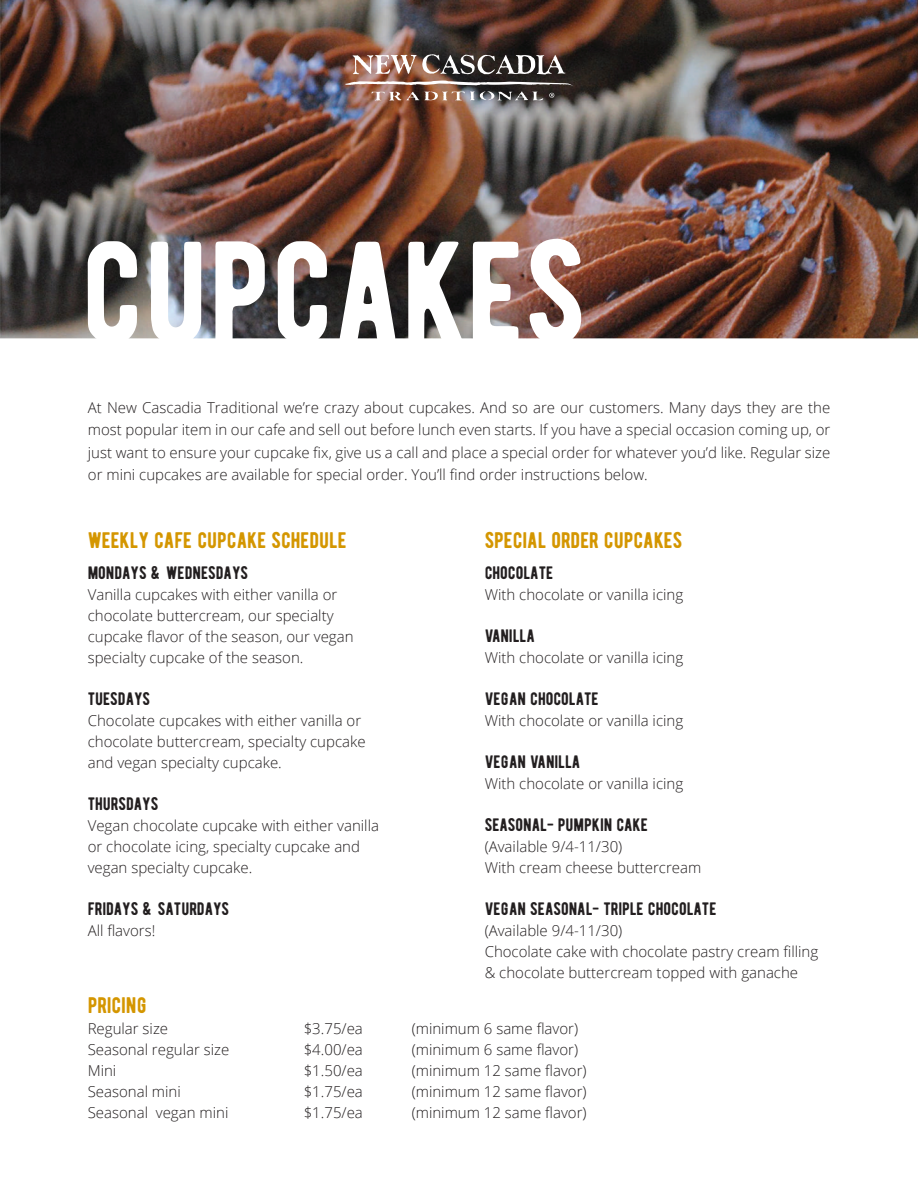
<style>
.page{position:relative;width:918px;height:1188px;background:#fff}
.page>*{position:absolute;margin:0;border:0;box-sizing:border-box;transform-origin:0 0}
.t1{font:22.5px "BERNIER Regular";color:#d49600}
.t2{font:18px "BERNIER Regular";color:#231f20}
.t3{font:300 15px/21px "Open Sans";color:#231f20}
</style>
<div class="page">
<img style="left:0;top:0;width:918px;height:339px">
<svg style="left:87px;top:241px;width:51px;height:98px"></svg>
<svg style="left:151px;top:241px;width:51px;height:98px"></svg>
<svg style="left:215px;top:241px;width:50px;height:98px"></svg>
<svg style="left:277px;top:241px;width:51px;height:98px"></svg>
<svg style="left:339px;top:242px;width:57px;height:97px"></svg>
<svg style="left:408px;top:241px;width:54px;height:98px"></svg>
<svg style="left:473px;top:242px;width:46px;height:97px"></svg>
<svg style="left:529px;top:235px;width:53px;height:104px"></svg>
<img style="left:353px;top:54px;width:212px;height:21px">
<img style="left:345px;top:81px;width:228px;height:20px">
<p class="t3" style="left:88px;top:395px;width:744px;line-height:22.5px;text-align:justify">At New Cascadia Traditional we’re crazy about cupcakes. And so are our customers. Many days they are the most popular item in our cafe and sell out before lunch even starts. If you have a special occasion coming up, or just want to ensure your cupcake fix, give us a call and place a special order for whatever you’d like. Regular size or mini cupcakes are available for special order. You’ll find order instructions below.</p>
<h1 class="t1" style="left:88px;top:526px;width:261px">WEEKLY CAFE CUPCAKE SCHEDULE</h1>
<p class="t2" style="left:88px;top:562px;width:162px">MONDAYS &amp; WEDNESDAYS</p>
<p class="t3" style="left:88px;top:584px;width:267px">Vanilla cupcakes with either vanilla or chocolate buttercream, our specialty cupcake flavor of the season, our vegan specialty cupcake of the season.</p>
<p class="t2" style="left:88px;top:688px;width:64px">TUESDAYS</p>
<p class="t3" style="left:88px;top:710px;width:279px">Chocolate cupcakes with either vanilla or chocolate buttercream, specialty cupcake and vegan specialty cupcake.</p>
<p class="t2" style="left:88px;top:793px;width:72px">THURSDAYS</p>
<p class="t3" style="left:88px;top:815px;width:293px">Vegan chocolate cupcake with either vanilla or chocolate icing, specialty cupcake and vegan specialty cupcake.</p>
<p class="t2" style="left:88px;top:898px;width:143px">FRIDAYS &amp; SATURDAYS</p>
<p class="t3" style="left:88px;top:920px;width:69px">All flavors!</p>
<h1 class="t1" style="left:485px;top:526px;width:199px">SPECIAL ORDER CUPCAKES</h1>
<p class="t2" style="left:485px;top:562px;width:70px">CHOCOLATE</p>
<p class="t3" style="left:485px;top:584px;width:200px">With chocolate or vanilla icing</p>
<p class="t2" style="left:485px;top:625px;width:52px">VANILLA</p>
<p class="t3" style="left:485px;top:647px;width:200px">With chocolate or vanilla icing</p>
<p class="t2" style="left:485px;top:688px;width:116px">VEGAN CHOCOLATE</p>
<p class="t3" style="left:485px;top:710px;width:200px">With chocolate or vanilla icing</p>
<p class="t2" style="left:485px;top:751px;width:97px">VEGAN VANILLA</p>
<p class="t3" style="left:485px;top:773px;width:200px">With chocolate or vanilla icing</p>
<p class="t2" style="left:485px;top:814px;width:165px">SEASONAL- PUMPKIN CAKE</p>
<p class="t3" style="left:485px;top:836px;width:218px">(Available 9/4-11/30)<br>With cream cheese buttercream</p>
<p class="t2" style="left:485px;top:898px;width:233px">VEGAN SEASONAL- TRIPLE CHOCOLATE</p>
<p class="t3" style="left:485px;top:920px;width:335px">(Available 9/4-11/30)<br>Chocolate cake with chocolate pastry cream filling &amp; chocolate buttercream topped with ganache</p>
<h1 class="t1" style="left:88px;top:991px;width:61px">PRICING</h1>
<p class="t3" style="left:88px;top:1018px;width:82px">Regular size</p>
<p class="t3" style="left:304px;top:1018px;width:61px">$3.75/ea</p>
<p class="t3" style="left:412px;top:1018px;width:168px">(minimum 6 same flavor)</p>
<p class="t3" style="left:88px;top:1039px;width:143px">Seasonal regular size</p>
<p class="t3" style="left:304px;top:1039px;width:61px">$4.00/ea</p>
<p class="t3" style="left:412px;top:1039px;width:168px">(minimum 6 same flavor)</p>
<p class="t3" style="left:88px;top:1060px;width:30px">Mini</p>
<p class="t3" style="left:304px;top:1060px;width:61px">$1.50/ea</p>
<p class="t3" style="left:412px;top:1060px;width:176px">(minimum 12 same flavor)</p>
<p class="t3" style="left:88px;top:1081px;width:95px">Seasonal mini</p>
<p class="t3" style="left:304px;top:1081px;width:61px">$1.75/ea</p>
<p class="t3" style="left:412px;top:1081px;width:176px">(minimum 12 same flavor)</p>
<p class="t3" style="left:88px;top:1102px;width:142px">Seasonal vegan mini</p>
<p class="t3" style="left:304px;top:1102px;width:61px">$1.75/ea</p>
<p class="t3" style="left:412px;top:1102px;width:176px">(minimum 12 same flavor)</p>
</div>
